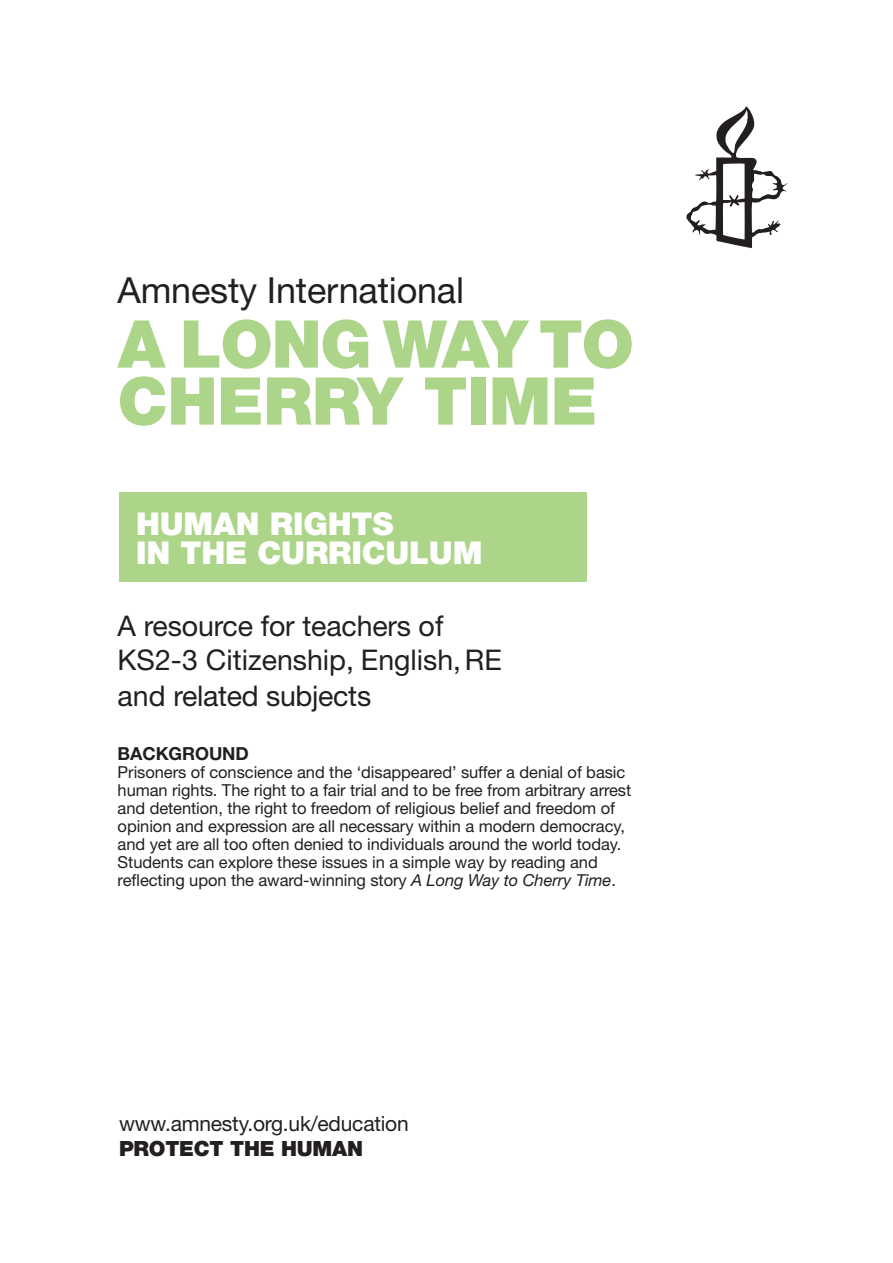
<style>
.page{position:relative;width:893px;height:1263px;background:#fff}
.page>*{position:absolute;margin:0;border:0;box-sizing:border-box;transform-origin:0 0}
.t1{font:900 66px/57px "Helvetica Neue";letter-spacing:-.015em;color:#acd589}
.t2{font:36px "Helvetica Neue";letter-spacing:-.005em;color:#231f20}
.t3{font:900 31.5px "Helvetica Neue";color:#fff}
.t4{font:28.5px/35.1px "Helvetica Neue";letter-spacing:-.005em;color:#231f20}
.t5{font:21px "Helvetica Neue";letter-spacing:-.01em;color:#231f20}
.t6{font:900 21px "Helvetica Neue";letter-spacing:-.01em;color:#231f20}
.t7{font:700 18px "Helvetica Neue";letter-spacing:-.005em;color:#231f20}
.t8{font:16.5px/18px "Helvetica Neue";letter-spacing:-.005em;color:#231f20}
.s1{font-style:italic}
</style>
<div class="page">
<div style="left:119px;top:493px;width:468px;height:89px;background:#acd589"></div>
<svg style="left:686px;top:106px;width:101px;height:142px"></svg>
<p class="t2" style="left:118px;top:269px;width:348px">Amnesty International</p>
<p class="t1" style="left:118px;top:315px;width:518px">A LONG WAY TO<br>CHERRY TIME</p>
<p class="t3" style="left:136px;top:505px;width:49px">HUMAN</p>
<p class="t3" style="left:270px;top:505px;width:44px">RIGHT</p>
<p class="t3" style="left:372px;top:505px;width:23px">S</p>
<p class="t3" style="left:136px;top:534px;width:67px">IN THE</p>
<p class="t3" style="left:258px;top:534px;width:47px">CURRICULUM</p>
<p class="t4" style="left:118px;top:608px;width:386px">A resource for teachers of<br>KS2-3 Citizenship, English, RE and related subjects</p>
<p class="t7" style="left:118px;top:743px;width:133px">BACKGROUND</p>
<p class="t8" style="left:118px;top:763px;width:515px">Prisoners of conscience and the ‘disappeared’ suffer a denial of basic human rights. The right to a fair trial and to be free from arbitrary arrest and detention, the right to freedom of religious belief and freedom of opinion and expression are all necessary within a modern democracy, and yet are all too often denied to individuals around the world today.<br>Students can explore these issues in a simple way by reading and reflecting upon the award-winning story <span class="s1">A Long Way to Cherry Time</span>.</p>
<p class="t5" style="left:119px;top:1111px;width:291px">www.amnesty.org.uk/education</p>
<p class="t6" style="left:119px;top:1136px;width:246px">PROTECT THE HUMAN</p>
</div>
